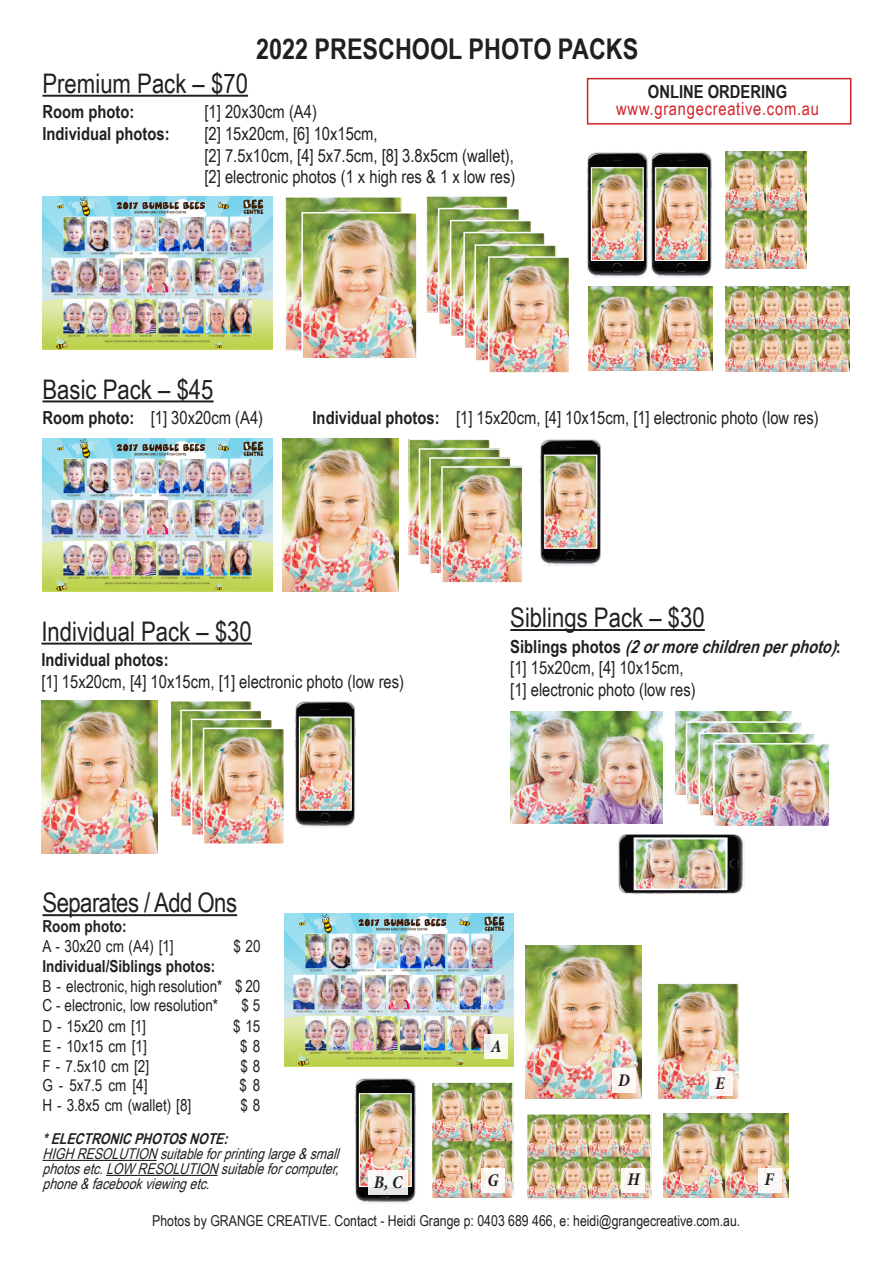
<style>
.page{position:relative;width:893px;height:1263px;background:#fff}
.page>*{position:absolute;margin:0;border:0;box-sizing:border-box;transform-origin:0 0}
.t1{font:700 28.5px "Arial Narrow";color:#231f20}
.t2{font:27px "Arial Narrow";color:#231f20}
.t3{font:27px "Arial Narrow";letter-spacing:-.02em;color:#231f20}
.t4{font:18px "Arial Narrow";color:#231f20}
.t5{font:italic 700 18px/21.6px "Arial Narrow";color:#231f20}
.t6{font:700 18px "Arial Narrow";color:#231f20}
.t7{font:18px/16.5px "Arial Narrow";letter-spacing:.04em;color:#d1232a;text-align:center}
.t8{font:italic 700 condensed 18px "Minion Pro";color:#231f20}
.t9{font:16.5px "Arial Narrow";color:#231f20}
.t10{font:700 16.5px "Arial Narrow";color:#231f20}
.t11{font:italic 15px/15px "Arial Narrow";color:#231f20;text-align:justify}
.t12{font:15px "Arial Narrow";color:#231f20}
.t13{font:italic 700 15px "Arial Narrow";color:#231f20}
.s1{font-weight:700;color:#231f20}
.s2{font-weight:700}
.s3{font-style:normal}
.s4{font-weight:400;font-style:normal}
</style>
<div class="page">
<hr style="left:43px;top:95px;width:205px;height:2px;background:#231f20">
<img style="left:43px;top:196px;width:229px;height:153px">
<img style="left:428px;top:198px;width:78px;height:112px">
<div style="left:426px;top:196px;width:82px;height:116px;border:1px solid #fff"></div>
<img style="left:441px;top:211px;width:76px;height:111px">
<div style="left:438px;top:208px;width:82px;height:117px;border:2px solid #fff"></div>
<img style="left:453px;top:223px;width:76px;height:111px">
<div style="left:450px;top:220px;width:82px;height:117px;border:2px solid #fff"></div>
<img style="left:466px;top:235px;width:77px;height:111px">
<div style="left:463px;top:232px;width:83px;height:117px;border:2px solid #fff"></div>
<img style="left:589px;top:286px;width:124px;height:84px">
<img style="left:651px;top:152px;width:61px;height:126px">
<img style="left:657px;top:169px;width:49px;height:90px">
<div style="left:655px;top:167px;width:53px;height:94px;border:1px solid #fff"></div>
<img style="left:725px;top:152px;width:82px;height:117px">
<img style="left:725px;top:286px;width:124px;height:85px">
<hr style="left:43px;top:400px;width:171px;height:2px;background:#231f20">
<img style="left:43px;top:438px;width:229px;height:153px">
<img style="left:587px;top:152px;width:61px;height:126px">
<img style="left:593px;top:169px;width:48px;height:90px">
<div style="left:591px;top:167px;width:52px;height:94px;border:1px solid #fff"></div>
<img style="left:295px;top:701px;width:60px;height:126px">
<img style="left:301px;top:719px;width:48px;height:89px">
<div style="left:299px;top:717px;width:52px;height:93px;border:1px solid #fff"></div>
<img style="left:41px;top:701px;width:116px;height:153px">
<hr style="left:41px;top:643px;width:211px;height:2px;background:#231f20">
<img style="left:510px;top:711px;width:152px;height:112px">
<img style="left:675px;top:712px;width:116px;height:82px">
<img style="left:689px;top:724px;width:111px;height:79px">
<div style="left:686px;top:721px;width:117px;height:85px;border:2px solid #fff"></div>
<img style="left:618px;top:834px;width:126px;height:61px">
<img style="left:637px;top:841px;width:87px;height:46px">
<div style="left:634px;top:838px;width:93px;height:52px;border:2px solid #fff"></div>
<hr style="left:510px;top:629px;width:195px;height:2px;background:#231f20">
<hr style="left:43px;top:914px;width:194px;height:2px;background:#231f20">
<img style="left:284px;top:914px;width:230px;height:153px">
<img style="left:526px;top:945px;width:116px;height:153px">
<img style="left:659px;top:985px;width:78px;height:113px">
<div style="left:657px;top:983px;width:82px;height:117px;border:1px solid #fff"></div>
<img style="left:664px;top:1113px;width:124px;height:84px">
<img style="left:355px;top:1078px;width:61px;height:126px">
<img style="left:361px;top:1095px;width:48px;height:90px">
<div style="left:359px;top:1093px;width:52px;height:94px;border:1px solid #fff"></div>
<img style="left:434px;top:1084px;width:77px;height:112px">
<div style="left:431px;top:1081px;width:83px;height:118px;border:2px solid #fff"></div>
<img style="left:529px;top:1116px;width:120px;height:81px">
<div style="left:526px;top:1113px;width:126px;height:87px;border:2px solid #fff"></div>
<img style="left:287px;top:199px;width:112px;height:149px">
<div style="left:285px;top:197px;width:116px;height:153px;border:1px solid #fff"></div>
<img style="left:540px;top:439px;width:61px;height:126px">
<img style="left:547px;top:457px;width:48px;height:89px">
<div style="left:545px;top:455px;width:52px;height:93px;border:1px solid #fff"></div>
<img style="left:282px;top:439px;width:116px;height:153px">
<svg style="left:485px;top:1034px;width:23px;height:25px"></svg>
<div style="left:612px;top:1068px;width:23px;height:24px;background:#fdf8f4"></div>
<div style="left:709px;top:1071px;width:23px;height:24px;background:#fcf8f6"></div>
<div style="left:758px;top:1168px;width:24px;height:24px;background:#fdfaf7"></div>
<div style="left:621px;top:1168px;width:24px;height:24px;background:#fdf9f6"></div>
<div style="left:481px;top:1168px;width:24px;height:25px;background:#fdf8f6"></div>
<svg style="left:368px;top:1170px;width:40px;height:25px"></svg>
<hr style="left:43px;top:1160px;width:114px;height:1px;background:#231f20">
<hr style="left:106px;top:1175px;width:112px;height:1px;background:#231f20">
<div style="left:587px;top:78px;width:264px;height:47px;border:2px solid #d1232a"></div>
<img style="left:304px;top:215px;width:111px;height:141px">
<div style="left:301px;top:212px;width:117px;height:147px;border:2px solid #fff"></div>
<img style="left:411px;top:441px;width:77px;height:113px">
<div style="left:409px;top:439px;width:81px;height:117px;border:1px solid #fff"></div>
<img style="left:422px;top:451px;width:76px;height:112px">
<div style="left:419px;top:448px;width:82px;height:118px;border:2px solid #fff"></div>
<img style="left:432px;top:460px;width:76px;height:112px">
<div style="left:429px;top:457px;width:82px;height:118px;border:2px solid #fff"></div>
<img style="left:444px;top:469px;width:76px;height:112px">
<div style="left:441px;top:466px;width:82px;height:118px;border:2px solid #fff"></div>
<img style="left:172px;top:703px;width:78px;height:112px">
<div style="left:170px;top:701px;width:82px;height:116px;border:1px solid #fff"></div>
<img style="left:183px;top:713px;width:77px;height:111px">
<div style="left:180px;top:710px;width:83px;height:117px;border:2px solid #fff"></div>
<img style="left:194px;top:722px;width:76px;height:111px">
<div style="left:191px;top:719px;width:82px;height:117px;border:2px solid #fff"></div>
<img style="left:206px;top:731px;width:76px;height:111px">
<div style="left:203px;top:728px;width:82px;height:117px;border:2px solid #fff"></div>
<img style="left:701px;top:735px;width:112px;height:79px">
<div style="left:698px;top:732px;width:118px;height:85px;border:2px solid #fff"></div>
<img style="left:716px;top:746px;width:111px;height:78px">
<div style="left:713px;top:743px;width:117px;height:84px;border:2px solid #fff"></div>
<img style="left:477px;top:247px;width:77px;height:112px">
<div style="left:474px;top:244px;width:83px;height:118px;border:2px solid #fff"></div>
<img style="left:491px;top:259px;width:76px;height:112px">
<div style="left:488px;top:256px;width:82px;height:118px;border:2px solid #fff"></div>
<p class="t1" style="left:256px;top:27px;width:384px">2022 PRESCHOOL PHOTO PACKS</p>
<p class="t2" style="left:43px;top:64px;width:207px">Premium Pack – $70</p>
<p class="t6" style="left:43px;top:98px;width:93px">Room photo:</p>
<p class="t4" style="left:205px;top:99px;width:114px">[1] 20x30cm (A4)</p>
<p class="t6" style="left:43px;top:120px;width:129px">Individual photos:</p>
<p class="t4" style="left:205px;top:120px;width:175px">[2] 15x20cm, [6] 10x15cm,</p>
<p class="t4" style="left:205px;top:142px;width:311px">[2] 7.5x10cm, [4] 5x7.5cm, [8] 3.8x5cm (wallet),</p>
<p class="t4" style="left:205px;top:164px;width:312px">[2] electronic photos (1 x high res &amp; 1 x low res)</p>
<p class="t7" style="left:616px;top:83px;width:204px"><span class="s1">ONLINE ORDERING </span>www.grangecreative.com.au</p>
<p class="t2" style="left:43px;top:369px;width:173px">Basic Pack – $45</p>
<p class="t4" style="left:43px;top:404px;width:222px"><span class="s2">Room photo:</span> [1] 30x20cm (A4)</p>
<p class="t4" style="left:313px;top:404px;width:508px"><span class="s2">Individual photos:</span> [1] 15x20cm, [4] 10x15cm, [1] electronic photo (low res)</p>
<p class="t2" style="left:41px;top:611px;width:212px">Individual Pack – $30</p>
<p class="t6" style="left:41px;top:646px;width:129px">Individual photos:</p>
<p class="t4" style="left:41px;top:668px;width:364px">[1] 15x20cm, [4] 10x15cm, [1] electronic photo (low res)</p>
<p class="t3" style="left:43px;top:883px;width:196px">Separates / Add Ons</p>
<p class="t10" style="left:43px;top:914px;width:86px">Room photo:</p>
<p class="t9" style="left:43px;top:934px;width:133px">A - 30x20 cm (A4) [1]</p>
<p class="t9" style="left:233px;top:934px;width:29px">$ 20</p>
<p class="t10" style="left:43px;top:953px;width:174px">Individual/Siblings photos:</p>
<p class="t9" style="left:43px;top:973px;width:219px">B - electronic, high resolution* $ 20</p>
<p class="t9" style="left:43px;top:993px;width:177px">C - electronic, low resolution*</p>
<p class="t9" style="left:241px;top:993px;width:20px">$ 5</p>
<p class="t9" style="left:43px;top:1014px;width:105px">D - 15x20 cm [1]</p>
<p class="t9" style="left:233px;top:1014px;width:29px">$ 15</p>
<p class="t9" style="left:43px;top:1034px;width:106px">E - 10x15 cm [1]</p>
<p class="t9" style="left:240px;top:1034px;width:22px">$ 8</p>
<p class="t9" style="left:43px;top:1054px;width:108px">F - 7.5x10 cm [2]</p>
<p class="t9" style="left:240px;top:1054px;width:22px">$ 8</p>
<p class="t9" style="left:43px;top:1073px;width:106px">G - 5x7.5 cm [4]</p>
<p class="t9" style="left:239px;top:1073px;width:22px">$ 8</p>
<p class="t9" style="left:43px;top:1093px;width:150px">H - 3.8x5 cm (wallet) [8]</p>
<p class="t9" style="left:240px;top:1093px;width:21px">$ 8</p>
<p class="t2" style="left:510px;top:598px;width:196px">Siblings Pack – $30</p>
<p class="t5" style="left:510px;top:635px;width:334px"><span class="s3">S i b l i n g s p h o t o s</span> (2ormorechildrenperphoto)<span class="s3">: </span><span class="s4">[1] 15x20cm, [4] 10x15cm,</span></p>
<p class="t4" style="left:510px;top:676px;width:187px">[1] electronic photo (low res)</p>
<p class="t8" style="left:491px;top:1033px;width:12px">A</p>
<p class="t8" style="left:618px;top:1067px;width:13px">D</p>
<p class="t8" style="left:715px;top:1070px;width:11px">E</p>
<p class="t13" style="left:43px;top:1127px;width:192px">*ELECTRONICPHOTOSNOTE:</p>
<p class="t11" style="left:43px;top:1145px;width:303px">HIGHRESOLUTIONsuitableforprintinglarge&amp;small photosetc.LOW RESOLUTIONsuitableforcomputer, phone&amp;facebookviewingetc.</p>
<p class="t12" style="left:152px;top:1210px;width:589px">Photos by GRANGE CREATIVE. Contact - Heidi Grange p: 0403 689 466, e: heidi@grangecreative.com.au.</p>
<p class="t8" style="left:374px;top:1169px;width:30px">B, C</p>
<p class="t8" style="left:488px;top:1167px;width:13px">G</p>
<p class="t8" style="left:627px;top:1167px;width:14px">H</p>
<p class="t8" style="left:765px;top:1167px;width:11px">F</p>
</div>
